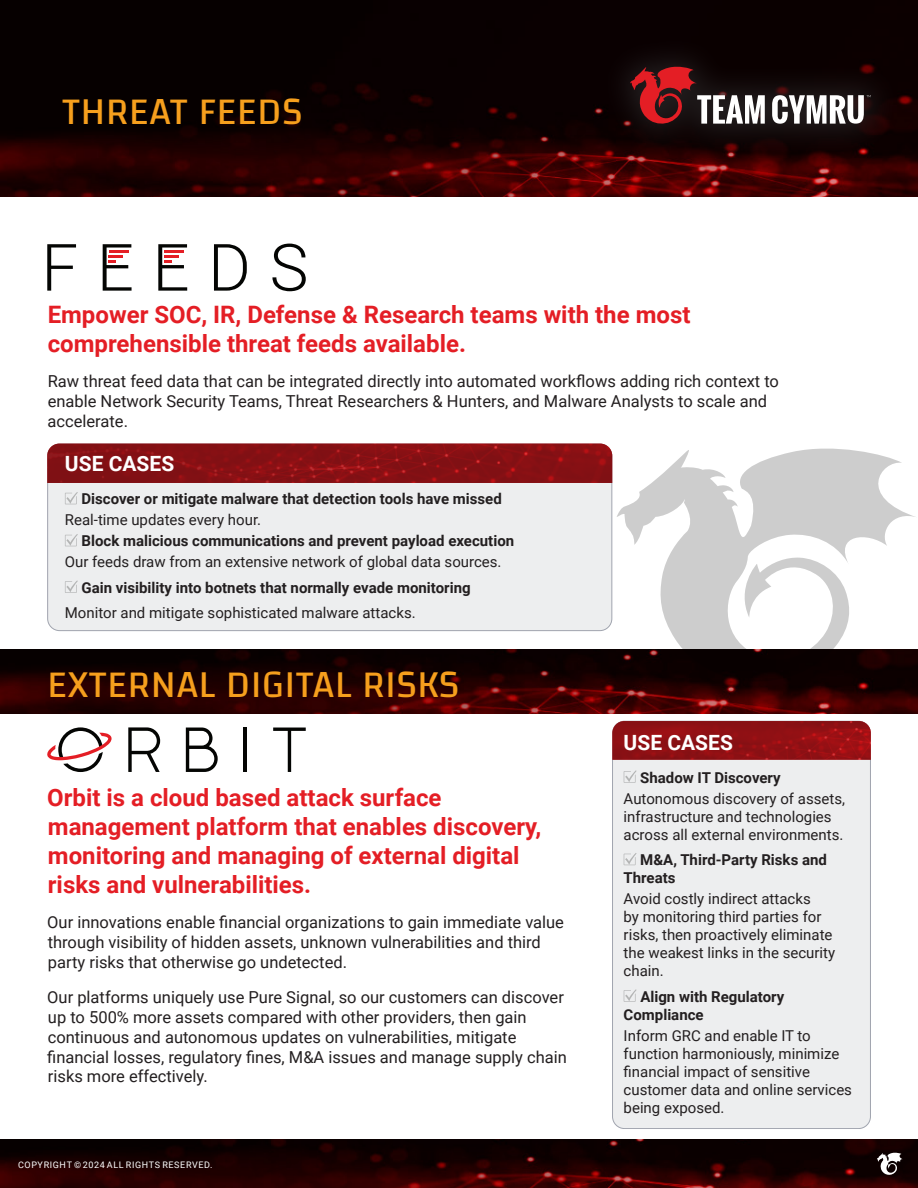
<style>
.page{position:relative;width:918px;height:1188px;background:#fff}
.page>*{position:absolute;margin:0;border:0;box-sizing:border-box;transform-origin:0 0}
.t1{font:200 39px "Changa";letter-spacing:.01em;color:#f69f1d}
.My_Paragraph{font:700 24px/28.8px "Roboto";color:#e41e25}
.My_Paragraph-2{font:700 21px "Roboto";color:#fff}
.My_Paragraph-3{font:16.5px/19.8px "Roboto";color:#231f20}
.My_Paragraph-4{font:15px/18px "Roboto";color:#231f20}
.My_Paragraph-5{font:700 15px/18px "Roboto";color:#231f20}
.t2{font:9px "Roboto";letter-spacing:.065em;color:#fff}
</style>
<div class="page">
<img style="left:0;top:1140px;width:918px;height:48px">
<svg style="left:877px;top:1152px;width:26px;height:24px"></svg>
<img style="left:0;top:0;width:918px;height:197px">
<img style="left:0;top:649px;width:918px;height:65px">
<svg style="left:599px;top:35px;width:303px;height:121px;fill:#0d0101"></svg>
<svg style="left:630px;top:65px;width:135px;height:62px"></svg>
<svg style="left:772px;top:95px;width:99px;height:29px"></svg>
<div style="left:48px;top:444px;width:564px;height:187px;background:#edeeef;border-radius:12px"></div>
<img style="left:47px;top:444px;width:565px;height:39px">
<svg style="left:65px;top:492px;width:13px;height:12px"></svg>
<svg style="left:65px;top:534px;width:13px;height:12px"></svg>
<svg style="left:65px;top:580px;width:13px;height:13px"></svg>
<div style="left:613px;top:721px;width:257px;height:408px;background:#edeeef;border-radius:12px"></div>
<img style="left:612px;top:721px;width:259px;height:39px">
<svg style="left:624px;top:770px;width:13px;height:13px"></svg>
<svg style="left:624px;top:853px;width:13px;height:12px"></svg>
<svg style="left:624px;top:989px;width:13px;height:13px"></svg>
<svg style="left:47px;top:244px;width:29px;height:47px"></svg>
<svg style="left:214px;top:244px;width:33px;height:47px"></svg>
<svg style="left:272px;top:244px;width:34px;height:47px"></svg>
<svg style="left:158px;top:244px;width:29px;height:47px"></svg>
<svg style="left:103px;top:244px;width:29px;height:47px"></svg>
<svg style="left:273px;top:728px;width:33px;height:44px"></svg>
<hr style="left:244px;top:728px;width:3px;height:44px;background:#040503">
<svg style="left:186px;top:728px;width:32px;height:44px"></svg>
<svg style="left:128px;top:727px;width:32px;height:45px"></svg>
<svg style="left:47px;top:727px;width:65px;height:45px"></svg>
<svg style="left:617px;top:448px;width:301px;height:235px"></svg>
<p class="t1" style="left:62px;top:87px;width:242px">THREAT FEEDS</p>
<p class="My_Paragraph" style="left:48px;top:299px;width:644px">Empower SOC, IR, Defense &amp; Research teams with the most comprehensible threat feeds available.</p>
<p class="My_Paragraph-3" style="left:48px;top:371px;width:733px">Raw threat feed data that can be integrated directly into automated workflows adding rich context to enable Network Security Teams, Threat Researchers &amp; Hunters, and Malware Analysts to scale and accelerate.</p>
<p class="My_Paragraph-2" style="left:65px;top:449px;width:111px">USE CASES</p>
<p class="My_Paragraph-5" style="left:82px;top:489px;width:422px">Discover or mitigate malware that detection tools have missed</p>
<p class="My_Paragraph-4" style="left:65px;top:510px;width:198px">Real-time updates every hour.</p>
<p class="My_Paragraph-5" style="left:82px;top:531px;width:434px">Block malicious communications and prevent payload execution</p>
<p class="My_Paragraph-4" style="left:65px;top:552px;width:438px">Our feeds draw from an extensive network of global data sources.</p>
<p class="My_Paragraph-5" style="left:82px;top:578px;width:391px">Gain visibility into botnets that normally evade monitoring</p>
<p class="My_Paragraph-4" style="left:65px;top:603px;width:352px">Monitor and mitigate sophisticated malware attacks.</p>
<p class="t1" style="left:47px;top:661px;width:413px">EXTERNAL DIGITAL RISKS</p>
<p class="My_Paragraph" style="left:47px;top:782px;width:495px">Orbit is a cloud based attack surface management platform that enables discovery, monitoring and managing of external digital risks and vulnerabilities.</p>
<p class="My_Paragraph-3" style="left:47px;top:912px;width:518px">Our innovations enable financial organizations to gain immediate value through visibility of hidden assets, unknown vulnerabilities and third party risks that otherwise go undetected.</p>
<p class="My_Paragraph-3" style="left:47px;top:987px;width:521px">Our platforms uniquely use Pure Signal, so our customers can discover up to 500% more assets compared with other providers, then gain continuous and autonomous updates on vulnerabilities, mitigate financial losses, regulatory fines, M&amp;A issues and manage supply chain risks more effectively.</p>
<p class="t2" style="left:18px;top:1159px;width:196px">COPYRIGHT © 2024 ALL RIGHTS RESERVED.</p>
<p class="My_Paragraph-2" style="left:624px;top:728px;width:111px">USE CASES</p>
<p class="My_Paragraph-5" style="left:640px;top:768px;width:142px">Shadow IT Discovery</p>
<p class="My_Paragraph-4" style="left:624px;top:789px;width:223px">Autonomous discovery of assets, infrastructure and technologies across all external environments.</p>
<p class="My_Paragraph-5" style="left:624px;top:850px;width:205px;text-indent:17px">M&amp;A, Third-Party Risks and<br>Threats</p>
<p class="My_Paragraph-4" style="left:624px;top:889px;width:213px">Avoid costly indirect attacks<br>by monitoring third parties for risks, then proactively eliminate the weakest links in the security chain.</p>
<p class="My_Paragraph-5" style="left:624px;top:987px;width:162px;text-indent:17px">Align with Regulatory<br>Compliance</p>
<p class="My_Paragraph-4" style="left:624px;top:1026px;width:230px">Inform GRC and enable IT to function harmoniously, minimize financial impact of sensitive customer data and online services being exposed.</p>
</div>
